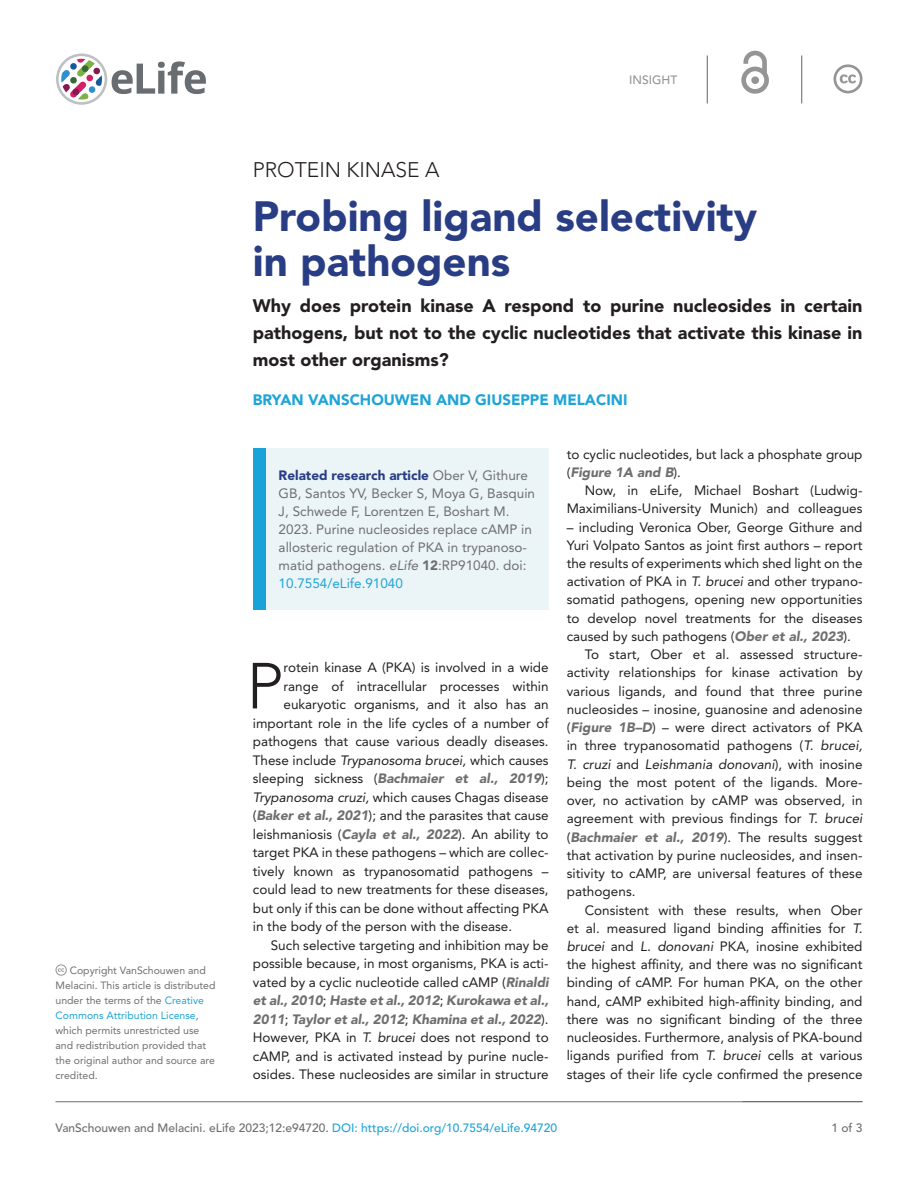
<style>
.page{position:relative;width:918px;height:1188px;background:#fff}
.page>*{position:absolute;margin:0;border:0;box-sizing:border-box;transform-origin:0 0}
.t1{font:300 64.35px "Avenir LT Std";color:#231f20}
.t2{font:900 42px/45px "Avenir LT Std";color:#283d84}
.t3{font:300 21px "Avenir LT Std";color:#231f20}
.t4{font:900 18px/27px "Avenir LT Std";color:#231f20;text-align:justify}
.t5{font:900 15px "Avenir LT Std";color:#1ea4d7}
.t6{font:13.5px/18.3px "Avenir LT Std";color:#231f20}
.t7{font:13.5px/18px "Avenir LT Std";color:#6e6e70}
.t8{font:italic 900 13.5px "Avenir LT Std";color:#6e6e70}
.t9{font:italic 13.5px "Avenir LT Std";letter-spacing:.005em;color:#231f20}
.t10{font:500 12px "Avenir LT Std";color:#6e6e70}
.t11{font:500 12px "Avenir LT Std";color:#939596}
.t12{font:10.5px/15px "Avenir LT Std";color:#6e6d70}
.s1{color:#1ea4d7}
.s2{font-weight:900;color:#283d84}
.s3{font-style:italic}
.s4{font-weight:900}
.s5{font-weight:900;font-style:italic;color:#6e6e70}
.s6{font-weight:400;font-style:normal;color:#231f20}
.s7{font-style:normal}
</style>
<div class="page">
<svg style="left:741px;top:51px;width:28px;height:43px"></svg>
<svg style="left:834px;top:64px;width:28px;height:29px"></svg>
<hr style="left:707px;top:56px;width:1px;height:48px;background:#636366">
<hr style="left:802px;top:56px;width:1px;height:48px;background:#636366">
<svg style="left:56px;top:54px;width:150px;height:51px"></svg>
<hr style="left:56px;top:1101px;width:806px;height:1px;background:#6e6e70">
<svg style="left:56px;top:964px;width:11px;height:12px"></svg>
<div style="left:253px;top:448px;width:296px;height:162px;background:#ebf4f7"></div>
<div style="left:253px;top:448px;width:12px;height:162px;background:#1aa3d8"></div>
<p class="t11" style="left:629px;top:73px;width:50px">INSIGHT</p>
<p class="t12" style="left:56px;top:963px;width:162px;text-indent:14px">Copyright VanSchouwen and<br>Melacini. This article is distributed under the terms of the <span class="s1">Creative<br>Commons Attribution License</span>, which permits unrestricted use and redistribution provided that the original author and source are credited.</p>
<h3 class="t3" style="left:253px;top:157px;width:188px">PROTEIN KINASE A</h3>
<h2 class="t2" style="left:253px;top:193px;width:506px">Probing ligand selectivity in pathogens</h2>
<h3 class="t4" style="left:253px;top:292px;width:611px">Why does protein kinase A respond to purine nucleosides in certain pathogens, but not to the cyclic nucleotides that activate this kinase in most other organisms?</h3>
<p class="t5" style="left:253px;top:390px;width:376px">BRYAN VANSCHOUWEN AND GIUSEPPE MELACINI</p>
<p class="t7" style="left:279px;top:466px;width:258px"><span class="s2">Related research article</span> Ober V, Githure GB, Santos YV, Becker S, Moya G, Basquin J, Schwede F, Lorentzen E, Boshart M.<br>2023. Purine nucleosides replace cAMP in allosteric regulation of PKA in trypanoso&shy;matid pathogens. <span class="s3">eLife</span> <span class="s4">12</span>:RP91040. doi:<br><span class="s1">10.7554/eLife.91040</span></p>
<h1 class="t1" style="left:247px;top:648px;width:38px">P</h1>
<p class="t6" style="left:284px;top:659px;width:267px">rotein kinase A (PKA) is involved in a wide</p>
<p class="t6" style="left:284px;top:677px;width:267px">range of intracellular processes within</p>
<p class="t6" style="left:284px;top:696px;width:267px">eukaryotic organisms, and it also has an</p>
<p class="t6" style="left:253px;top:714px;width:297px">important role in the life cycles of a number of</p>
<p class="t6" style="left:253px;top:733px;width:297px">pathogens that cause various deadly diseases.</p>
<p class="t6" style="left:253px;top:751px;width:297px">These include <span class="s3">Trypanosoma brucei,</span> which causes</p>
<p class="t6" style="left:253px;top:770px;width:297px">sleeping sickness (<span class="s5">Bachmaier et al., 2019</span>);</p>
<p class="t6" style="left:253px;top:788px;width:297px"><span class="s3">Trypanosoma cruzi,</span> which causes Chagas disease</p>
<p class="t6" style="left:253px;top:807px;width:297px">(<span class="s5">Baker et al., 2021</span>); and the parasites that cause</p>
<p class="t6" style="left:253px;top:825px;width:297px">leishmaniosis (<span class="s5">Cayla et al., 2022</span>). An ability to</p>
<p class="t6" style="left:253px;top:844px;width:297px">target PKA in these pathogens – which are collec-</p>
<p class="t6" style="left:253px;top:862px;width:297px">tively known as trypanosomatid pathogens –</p>
<p class="t6" style="left:253px;top:880px;width:297px">could lead to new treatments for these diseases,</p>
<p class="t6" style="left:253px;top:899px;width:297px">but only if this can be done without affecting PKA</p>
<p class="t6" style="left:253px;top:917px;width:261px">in the body of the person with the disease.</p>
<p class="t6" style="left:271px;top:936px;width:279px">Such selective targeting and inhibition may be</p>
<p class="t6" style="left:253px;top:954px;width:297px">possible because, in most organisms, PKA is acti-</p>
<p class="t6" style="left:253px;top:973px;width:297px">vated by a cyclic nucleotide called cAMP (<span class="s5">Rinaldi</span></p>
<p class="t8" style="left:253px;top:992px;width:297px">et al., 2010<span class="s6">;</span> Haste et al., 2012<span class="s6">;</span> Kurokawa et al.,</p>
<p class="t8" style="left:253px;top:1011px;width:297px">2011<span class="s6">;</span> Taylor et al., 2012<span class="s6">;</span> Khamina et al., 2022<span class="s6">).</span></p>
<p class="t6" style="left:253px;top:1028px;width:297px">However, PKA in <span class="s3">T. brucei</span> does not respond to</p>
<p class="t6" style="left:253px;top:1047px;width:297px">cAMP, and is activated instead by purine nucle-</p>
<p class="t6" style="left:253px;top:1065px;width:297px">osides. These nucleosides are similar in structure</p>
<p class="t6" style="left:567px;top:445px;width:297px">to cyclic nucleotides, but lack a phosphate group (<span class="s5">Figure 1A and B</span>).</p>
<p class="t6" style="left:567px;top:481px;width:297px;text-align:right">Now, in eLife, Michael Boshart (Ludwig-<br>Maximilians-University Munich) and colleagues</p>
<p class="t6" style="left:567px;top:518px;width:297px">– including Veronica Ober, George Githure and</p>
<p class="t6" style="left:567px;top:536px;width:297px">Yuri Volpato Santos as joint first authors – report</p>
<p class="t6" style="left:567px;top:554px;width:297px">the results of experiments which shed light on the</p>
<p class="t6" style="left:567px;top:573px;width:297px">activation of PKA in <span class="s3">T. brucei</span> and other trypano-</p>
<p class="t6" style="left:567px;top:591px;width:297px">somatid pathogens, opening new opportunities</p>
<p class="t6" style="left:567px;top:609px;width:297px">to develop novel treatments for the diseases</p>
<p class="t6" style="left:567px;top:627px;width:286px">caused by such pathogens (<span class="s5">Ober et al., 2023</span>).</p>
<p class="t6" style="left:585px;top:645px;width:279px">To start, Ober et al. assessed structure-</p>
<p class="t6" style="left:567px;top:664px;width:297px">activity relationships for kinase activation by</p>
<p class="t6" style="left:567px;top:682px;width:297px">various ligands, and found that three purine</p>
<p class="t6" style="left:567px;top:700px;width:297px">nucleosides – inosine, guanosine and adenosine</p>
<p class="t6" style="left:567px;top:718px;width:297px">(<span class="s5">Figure 1B–D</span>) – were direct activators of PKA</p>
<p class="t6" style="left:567px;top:737px;width:297px">in three trypanosomatid pathogens (<span class="s3">T. brucei,</span></p>
<p class="t9" style="left:567px;top:756px;width:297px">T. cruzi <span class="s7">and</span> Leishmania donovani<span class="s7">), with inosine</span></p>
<p class="t6" style="left:567px;top:773px;width:297px">being the most potent of the ligands. More-</p>
<p class="t6" style="left:567px;top:791px;width:297px">over, no activation by cAMP was observed, in</p>
<p class="t6" style="left:567px;top:810px;width:297px">agreement with previous findings for <span class="s3">T. brucei</span></p>
<p class="t6" style="left:567px;top:828px;width:297px">(<span class="s5">Bachmaier et al., 2019</span>). The results suggest</p>
<p class="t6" style="left:567px;top:846px;width:297px">that activation by purine nucleosides, and insen-</p>
<p class="t6" style="left:567px;top:864px;width:297px">sitivity to cAMP, are universal features of these</p>
<p class="t6" style="left:567px;top:883px;width:70px">pathogens.</p>
<p class="t6" style="left:585px;top:901px;width:279px">Consistent with these results, when Ober</p>
<p class="t6" style="left:567px;top:919px;width:297px">et al. measured ligand binding affinities for <span class="s3">T.</span></p>
<p class="t6" style="left:567px;top:937px;width:297px"><span class="s3">brucei</span> and <span class="s3">L. donovani</span> PKA, inosine exhibited</p>
<p class="t6" style="left:567px;top:956px;width:297px">the highest affinity, and there was no significant</p>
<p class="t6" style="left:567px;top:974px;width:297px">binding of cAMP. For human PKA, on the other</p>
<p class="t6" style="left:567px;top:992px;width:297px">hand, cAMP exhibited high-affinity binding, and</p>
<p class="t6" style="left:567px;top:1010px;width:297px">there was no significant binding of the three</p>
<p class="t6" style="left:567px;top:1028px;width:297px">nucleosides. Furthermore, analysis of PKA-bound</p>
<p class="t6" style="left:567px;top:1047px;width:297px">ligands purified from <span class="s3">T. brucei</span> cells at various</p>
<p class="t6" style="left:567px;top:1065px;width:297px">stages of their life cycle confirmed the presence</p>
<p class="t10" style="left:56px;top:1121px;width:503px">VanSchouwen and Melacini. eLife 2023;12:e94720. <span class="s1">DOI: https://doi.org/10.7554/eLife.94720</span></p>
<p class="t10" style="left:831px;top:1121px;width:33px">1 of 3</p>
</div>
